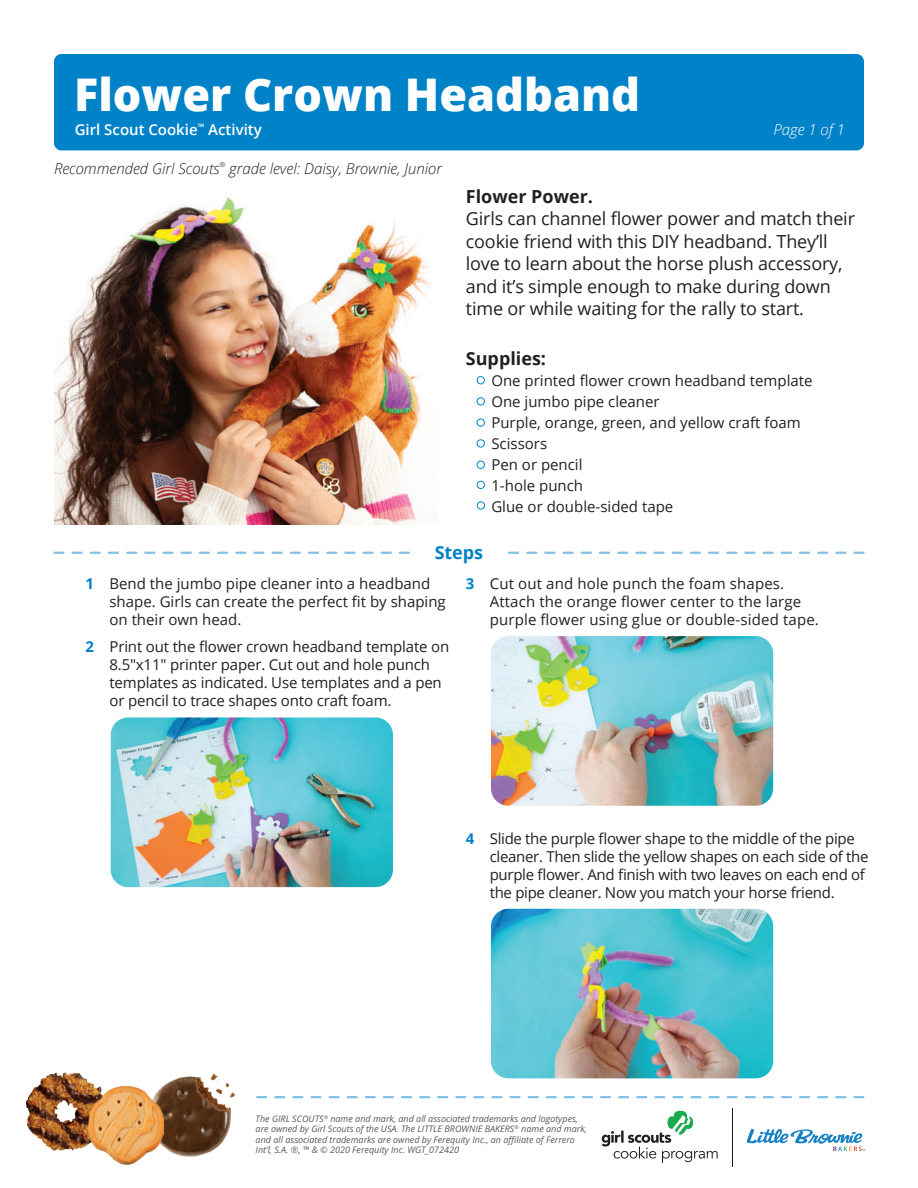
<style>
.page{position:relative;width:918px;height:1188px;background:#fff}
.page>*{position:absolute;margin:0;border:0;box-sizing:border-box;transform-origin:0 0}
.t1{font:800 45px "Open Sans";color:#fff}
.t2{font:18px/22.5px "Open Sans";letter-spacing:-.01em;color:#231f20}
.t3{font:700 18px "Open Sans";color:#231f20}
.t4{font:700 18px "Open Sans";color:#0082c8}
.t5{font:15px/21px "Open Sans";color:#231f20}
.t6{font:15px/18px "Open Sans";letter-spacing:-.02em;color:#231f20}
.t7{font:italic 300 15px "Open Sans";color:#231f20}
.t8{font:600 15px "Open Sans";color:#fff}
.t9{font:italic 300 15px "Open Sans";color:#fff}
.t10{font:700 15px "Open Sans";color:#0082c8}
.t11{font:italic 9px/10.5px "Open Sans";color:#231f20}
.t12{font:italic 300 7.05px "Open Sans";color:#231f20}
</style>
<div class="page">
<div style="left:54px;top:54px;width:810px;height:96px;background:#0082c8;border-radius:8px"></div>
<svg style="left:257px;top:1096px;width:606px;height:2px"></svg>
<hr style="left:732px;top:1108px;width:1px;height:58px;background:#201d1e">
<svg style="left:602px;top:1111px;width:116px;height:52px"></svg>
<svg style="left:747px;top:1129px;width:118px;height:22px"></svg>
<img style="left:26px;top:1073px;width:28px;height:71px">
<img style="left:163px;top:1073px;width:72px;height:84px">
<img style="left:88px;top:1086px;width:75px;height:78px">
<svg style="left:54px;top:552px;width:810px;height:2px"></svg>
<div style="left:417px;top:535px;width:84px;height:37px;background:#fff"></div>
<div style="left:477px;top:376px;width:8px;height:8px;border:1px solid #0082c8;border-radius:50%"></div>
<div style="left:477px;top:419px;width:8px;height:8px;border:1px solid #0082c8;border-radius:50%"></div>
<div style="left:477px;top:397px;width:8px;height:8px;border:1px solid #0082c8;border-radius:50%"></div>
<img style="left:54px;top:197px;width:377px;height:328px">
<div style="left:477px;top:439px;width:8px;height:8px;border:1px solid #0082c8;border-radius:50%"></div>
<img style="left:111px;top:717px;width:282px;height:170px">
<img style="left:491px;top:636px;width:282px;height:170px">
<div style="left:477px;top:461px;width:8px;height:8px;border:1px solid #0082c8;border-radius:50%"></div>
<div style="left:477px;top:481px;width:8px;height:8px;border:1px solid #0082c8;border-radius:50%"></div>
<img style="left:491px;top:909px;width:282px;height:169px">
<div style="left:477px;top:501px;width:8px;height:9px;border:1px solid #0082c8;border-radius:50%"></div>
<h1 class="t1" style="left:74px;top:60px;width:568px">Flower Crown Headband</h1>
<p class="t8" style="left:75px;top:119px;width:189px">Girl Scout Cookie<sup>™</sup> Activity</p>
<p class="t7" style="left:54px;top:159px;width:167px">Recommended Girl Scouts</p>
<p class="t12" style="left:220px;top:160px;width:7px">®</p>
<p class="t7" style="left:229px;top:159px;width:214px">grade level: Daisy, Brownie, Junior</p>
<p class="t9" style="left:773px;top:119px;width:73px">Page 1 of 1</p>
<p class="t3" style="left:466px;top:184px;width:129px">Flower Power.</p>
<p class="t2" style="left:466px;top:207px;width:391px">Girls can channel flower power and match their cookie friend with this DIY headband. They’ll love to learn about the horse plush accessory, and it’s simple enough to make during down time or while waiting for the rally to start.</p>
<p class="t3" style="left:466px;top:345px;width:82px">Supplies:</p>
<p class="t5" style="left:491px;top:369px;width:323px">One printed flower crown headband template<br>One jumbo pipe cleaner<br>Purple, orange, green, and yellow craft foam<br>Scissors<br>Pen or pencil<br>1-hole punch<br>Glue or double-sided tape</p>
<p class="t10" style="left:86px;top:573px;width:10px">1</p>
<p class="t10" style="left:86px;top:636px;width:10px">2</p>
<p class="t4" style="left:435px;top:539px;width:50px">Steps</p>
<p class="t5" style="left:110px;top:573px;width:322px">Bend the jumbo pipe cleaner into a headband</p>
<p class="t10" style="left:466px;top:573px;width:10px">3</p>
<p class="t5" style="left:110px;top:592px;width:338px;line-height:18px">shape. Girls can create the perfect fit by shaping on their own head.</p>
<p class="t5" style="left:110px;top:638px;width:341px;line-height:18px">Print out the flower crown headband template on 8.5″x11″ printer paper. Cut out and hole punch templates as indicated. Use templates and a pen or pencil to trace shapes onto craft foam.</p>
<p class="t5" style="left:490px;top:574px;width:331px;line-height:18px">Cut out and hole punch the foam shapes.<br>Attach the orange flower center to the large purple flower using glue or double-sided tape.</p>
<p class="t10" style="left:466px;top:828px;width:10px">4</p>
<p class="t6" style="left:490px;top:829px;width:380px">Slide the purple flower shape to the middle of the pipe cleaner. Then slide the yellow shapes on each side of the purple flower. And finish with two leaves on each end of the pipe cleaner. Now you match your horse friend.</p>
<p class="t11" style="left:256px;top:1113px;width:333px">The GIRL SCOUTS<sup>®</sup> name and mark, and all associated trademarks and logotypes, are owned by Girl Scouts of the USA. The LITTLE BROWNIE BAKERS<sup>®</sup> name and mark, and all associated trademarks are owned by Ferequity Inc., an affiliate of Ferrero Int’l, S.A. ®, ™ &amp; © 2020 Ferequity Inc. WGT_072420</p>
</div>
